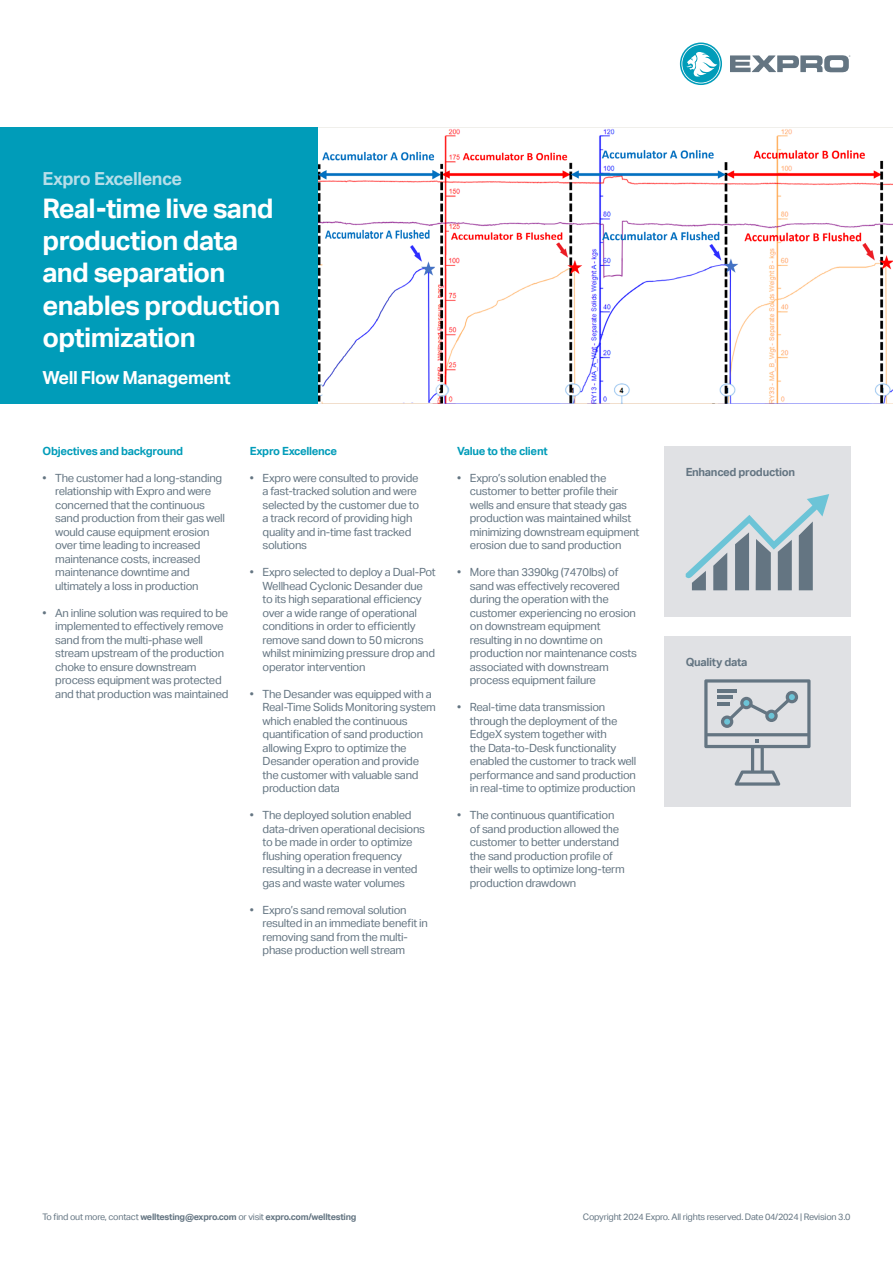
<style>
.page{position:relative;width:893px;height:1263px;background:#fff}
.page>*{position:absolute;margin:0;border:0;box-sizing:border-box;transform-origin:0 0}
.t1{font:700 27px/32.4px "Aktiv Grotesk";letter-spacing:-.025em;color:#fff}
.t2{font:700 18px "Aktiv Grotesk";letter-spacing:-.025em;color:#fff}
.t3{font:700 18px "Aktiv Grotesk";letter-spacing:-.025em;color:#b6dee9}
.t4{font:11.25px/13.5px "Aktiv Grotesk";letter-spacing:-.025em;color:#647582}
.t5{font:700 11.25px "Aktiv Grotesk";letter-spacing:-.025em;color:#009cb9}
.t6{font:700 11.25px "Aktiv Grotesk";letter-spacing:-.025em;color:#647582}
.t7{font:700 9px "Aktiv Grotesk";letter-spacing:-.025em;color:#647582}
.t8{font:9px "Aktiv Grotesk";letter-spacing:-.025em;color:#647582}
.s1{font-weight:400}
</style>
<div class="page">
<div style="left:0;top:128px;width:446px;height:276px;background:#009cb9"></div>
<img style="left:319px;top:128px;width:574px;height:276px">
<svg style="left:680px;top:43px;width:42px;height:42px"></svg>
<svg style="left:730px;top:55px;width:120px;height:17px"></svg>
<div style="left:664px;top:446px;width:186px;height:171px;background:#e0e1e4"></div>
<svg style="left:686px;top:494px;width:143px;height:96px"></svg>
<div style="left:664px;top:637px;width:186px;height:170px;background:#e0e1e4"></div>
<svg style="left:704px;top:679px;width:106px;height:107px"></svg>
<p class="t3" style="left:43px;top:168px;width:141px">Expro Excellence</p>
<p class="t1" style="left:43px;top:192px;width:239px">Real-time live sand production data and separation enables production optimization</p>
<p class="t2" style="left:43px;top:367px;width:190px">Well Flow Management</p>
<p class="t5" style="left:43px;top:444px;width:142px">Objectives and background</p>
<p class="t4" style="left:55px;top:471px;width:171px;text-indent:-13px">• The customer had a long-standing relationship with Expro and were concerned that the continuous sand production from their gas well would cause equipment erosion over time leading to increased maintenance costs, increased maintenance downtime and ultimately a loss in production</p>
<p class="t4" style="left:55px;top:606px;width:175px;text-indent:-13px">• An inline solution was required to be implemented to effectively remove sand from the multi-phase well stream upstream of the production choke to ensure downstream process equipment was protected and that production was maintained</p>
<p class="t5" style="left:250px;top:444px;width:89px">Expro Excellence</p>
<p class="t4" style="left:263px;top:471px;width:158px;text-indent:-13px">• Expro were consulted to provide a fast-tracked solution and were selected by the customer due to a track record of providing high quality and in-time fast tracked solutions</p>
<p class="t4" style="left:263px;top:565px;width:175px;text-indent:-13px">• Expro selected to deploy a Dual-Pot<br>Wellhead Cyclonic Desander due to its high separational efficiency over a wide range of operational conditions in order to efficiently remove sand down to 50 microns whilst minimizing pressure drop and operator intervention</p>
<p class="t4" style="left:263px;top:687px;width:175px;text-indent:-13px">• The Desander was equipped with a<br>Real-Time Solids Monitoring system which enabled the continuous quantification of sand production allowing Expro to optimize the<br>Desander operation and provide the customer with valuable sand production data</p>
<p class="t4" style="left:263px;top:808px;width:164px;text-indent:-13px">• The deployed solution enabled data-driven operational decisions to be made in order to optimize flushing operation frequency resulting in a decrease in vented gas and waste water volumes</p>
<p class="t4" style="left:263px;top:903px;width:167px;text-indent:-13px">• Expro’s sand removal solution resulted in an immediate benefit in removing sand from the multi&shy;phase production well stream</p>
<p class="t5" style="left:457px;top:444px;width:92px">Value to the client</p>
<p class="t4" style="left:470px;top:471px;width:171px;text-indent:-13px">• Expro’s solution enabled the customer to better profile their wells and ensure that steady gas production was maintained whilst minimizing downstream equipment erosion due to sand production</p>
<p class="t4" style="left:470px;top:565px;width:169px;text-indent:-13px">• More than 3390kg (7470lbs) of sand was effectively recovered during the operation with the customer experiencing no erosion on downstream equipment resulting in no downtime on production nor maintenance costs associated with downstream process equipment failure</p>
<p class="t4" style="left:470px;top:700px;width:168px;text-indent:-13px">• Real-time data transmission through the deployment of the<br>EdgeX system together with<br>the Data-to-Desk functionality enabled the customer to track well performance and sand production in real-time to optimize production</p>
<p class="t4" style="left:470px;top:808px;width:156px;text-indent:-13px">• The continuous quantification of sand production allowed the customer to better understand the sand production profile of their wells to optimize long-term production drawdown</p>
<p class="t6" style="left:686px;top:465px;width:111px">Enhanced production</p>
<p class="t6" style="left:686px;top:656px;width:63px">Quality data</p>
<p class="t7" style="left:43px;top:1212px;width:315px"><span class="s1">To find out more, contact</span> welltesting@expro.com <span class="s1">or visit</span> expro.com/welltesting</p>
<p class="t8" style="left:583px;top:1212px;width:269px">Copyright 2024 Expro. All rights reserved. Date 04/2024 | Revision 3.0</p>
</div>
